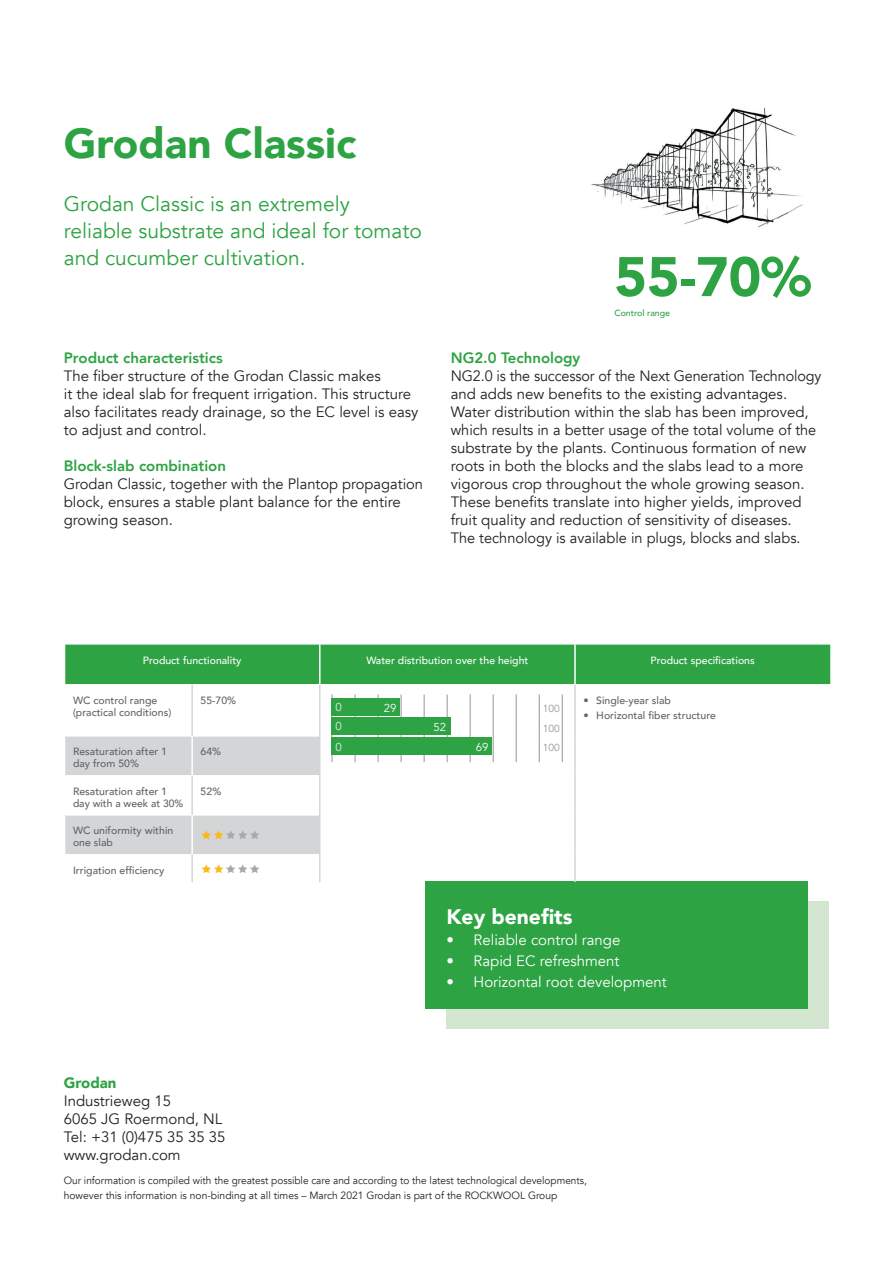
<style>
.page{position:relative;width:893px;height:1263px;background:#fff}
.page>*{position:absolute;margin:0;border:0;box-sizing:border-box;transform-origin:0 0}
.t1{font:900 55.05px "Avenir";color:#2da343}
.t2{font:900 42px "Avenir";color:#2da343}
.t3{font:21px/27px "Avenir";color:#2da343}
.t4{font:900 21px "Avenir";color:#fff}
.t5{font:15px/18px "Avenir";color:#231f20;scale:.96 1}
.t6{font:15px/18px "Avenir";color:#231f20}
.t7{font:15px "Avenir";color:#fff}
.t8{font:800 15px "Avenir";color:#2da343}
.t9{font:900 15px "Avenir";color:#2da343}
.t10{font:11.4px "Avenir";color:#fff}
.t11{font:11.4px "Avenir";color:#eaebec}
.t12{font:500 10.5px/12px "Avenir";color:#636366}
.t13{font:10.5px/15px "Avenir";color:#231f20;scale:.96 1}
.t14{font:500 10.5px "Avenir";color:#fff}
.t15{font:10.2px "Avenir";color:#939598}
.t16{font:500 8.85px "Avenir";color:#2da343}
</style>
<div class="page">
<img style="left:591px;top:105px;width:212px;height:123px">
<div style="left:446px;top:901px;width:383px;height:128px;background:#d3e6d0"></div>
<div style="left:425px;top:881px;width:383px;height:128px;background:#2da343"></div>
<div style="left:65px;top:645px;width:765px;height:39px;background:#2da343"></div>
<hr style="left:319px;top:645px;width:2px;height:39px;background:#fff">
<hr style="left:574px;top:645px;width:2px;height:39px;background:#fff">
<hr style="left:191px;top:685px;width:2px;height:51px;background:#d4d5d7">
<hr style="left:319px;top:685px;width:1px;height:51px;background:#d4d5d7">
<hr style="left:574px;top:685px;width:2px;height:51px;background:#d4d5d7">
<hr style="left:574px;top:736px;width:2px;height:39px;background:#d4d5d7">
<hr style="left:574px;top:775px;width:2px;height:40px;background:#d4d5d7">
<hr style="left:574px;top:815px;width:2px;height:40px;background:#d4d5d7">
<hr style="left:574px;top:855px;width:2px;height:27px;background:#d4d5d7">
<hr style="left:447px;top:694px;width:1px;height:68px;background:#939598">
<hr style="left:424px;top:694px;width:1px;height:68px;background:#939598">
<hr style="left:470px;top:694px;width:1px;height:68px;background:#939598">
<hr style="left:493px;top:694px;width:1px;height:68px;background:#939598">
<hr style="left:378px;top:694px;width:1px;height:68px;background:#939598">
<hr style="left:401px;top:694px;width:1px;height:68px;background:#939598">
<hr style="left:332px;top:694px;width:1px;height:68px;background:#939598">
<hr style="left:355px;top:694px;width:1px;height:68px;background:#939598">
<hr style="left:562px;top:694px;width:1px;height:68px;background:#939598">
<hr style="left:516px;top:694px;width:1px;height:68px;background:#939598">
<hr style="left:539px;top:694px;width:1px;height:68px;background:#939598">
<div style="left:332px;top:718px;width:119px;height:17px;background:#2da343"></div>
<div style="left:332px;top:738px;width:160px;height:17px;background:#2da343"></div>
<div style="left:332px;top:698px;width:68px;height:17px;background:#2da343"></div>
<svg style="left:65px;top:736px;width:255px;height:146px"></svg>
<h2 class="t2" style="left:64px;top:107px;width:294px">Grodan Classic</h2>
<h3 class="t3" style="left:64px;top:191px;width:360px">Grodan Classic is an extremely reliable substrate and ideal for tomato and cucumber cultivation.</h3>
<p class="t8" style="left:64px;top:346px;width:160px">Product characteristics</p>
<p class="t6" style="left:64px;top:367px;width:356px">The fiber structure of the Grodan Classic makes<br>it the ideal slab for frequent irrigation. This structure also facilitates ready drainage, so the EC level is easy to adjust and control.</p>
<p class="t8" style="left:64px;top:454px;width:164px">Block-slab combination</p>
<p class="t6" style="left:64px;top:475px;width:361px">Grodan Classic, together with the Plantop propagation block, ensures a stable plant balance for the entire growing season.</p>
<h1 class="t1" style="left:614px;top:230px;width:198px">55-70%</h1>
<p class="t16" style="left:614px;top:305px;width:57px">Control range</p>
<p class="t8" style="left:451px;top:346px;width:131px">NG2.0 Technology</p>
<p class="t5" style="left:451px;top:367px;width:388px">NG2.0 is the successor of the Next Generation Technology and adds new benefits to the existing advantages.<br>Water distribution within the slab has been improved, which results in a better usage of the total volume of the substrate by the plants. Continuous formation of new roots in both the blocks and the slabs lead to a more vigorous crop throughout the whole growing season.<br>These benefits translate into higher yields, improved fruit quality and reduction of sensitivity of diseases.<br>The technology is available in plugs, blocks and slabs.</p>
<p class="t14" style="left:143px;top:651px;width:100px">Product functionality</p>
<p class="t14" style="left:366px;top:651px;width:164px">Water distribution over the height</p>
<p class="t14" style="left:650px;top:651px;width:106px">Product specifications</p>
<p class="t12" style="left:73px;top:693px;width:100px">WC control range (practical conditions)</p>
<p class="t12" style="left:201px;top:693px;width:37px">55-70%</p>
<p class="t12" style="left:583px;top:693px;width:89px">• Single-year slab</p>
<p class="t11" style="left:336px;top:700px;width:8px">0</p>
<p class="t10" style="left:384px;top:701px;width:14px">29</p>
<p class="t15" style="left:543px;top:703px;width:18px">100</p>
<p class="t12" style="left:583px;top:708px;width:134px">• Horizontal fiber structure</p>
<p class="t12" style="left:73px;top:745px;width:96px">Resaturation after 1 day from 50%</p>
<p class="t12" style="left:201px;top:745px;width:22px">64%</p>
<p class="t12" style="left:73px;top:784px;width:112px">Resaturation after 1 day with a week at 30%</p>
<p class="t12" style="left:201px;top:784px;width:22px">52%</p>
<p class="t12" style="left:73px;top:824px;width:102px">WC uniformity within one slab</p>
<p class="t12" style="left:73px;top:863px;width:93px">Irrigation efficiency</p>
<p class="t9" style="left:64px;top:1069px;width:54px">Grodan</p>
<p class="t6" style="left:64px;top:1092px;width:163px">Industrieweg 15<br>6065 JG Roermond, NL<br>Tel: +31 (0)475 35 35 35 www.grodan.com</p>
<p class="t11" style="left:336px;top:719px;width:8px">0</p>
<p class="t10" style="left:434px;top:720px;width:14px">52</p>
<p class="t15" style="left:543px;top:722px;width:18px">100</p>
<p class="t11" style="left:336px;top:740px;width:8px">0</p>
<p class="t10" style="left:476px;top:741px;width:14px">69</p>
<p class="t15" style="left:543px;top:742px;width:18px">100</p>
<h3 class="t4" style="left:446px;top:899px;width:127px">Key benefits</h3>
<p class="t7" style="left:446px;top:931px;width:175px">• Reliable control range</p>
<p class="t7" style="left:446px;top:952px;width:175px">• Rapid EC refreshment</p>
<p class="t7" style="left:446px;top:973px;width:222px">• Horizontal root development</p>
<p class="t13" style="left:64px;top:1173px;width:546px">Our information is compiled with the greatest possible care and according to the latest technological developments, however this information is non-binding at all times – March 2021 Grodan is part of the ROCKWOOL Group</p>
</div>
